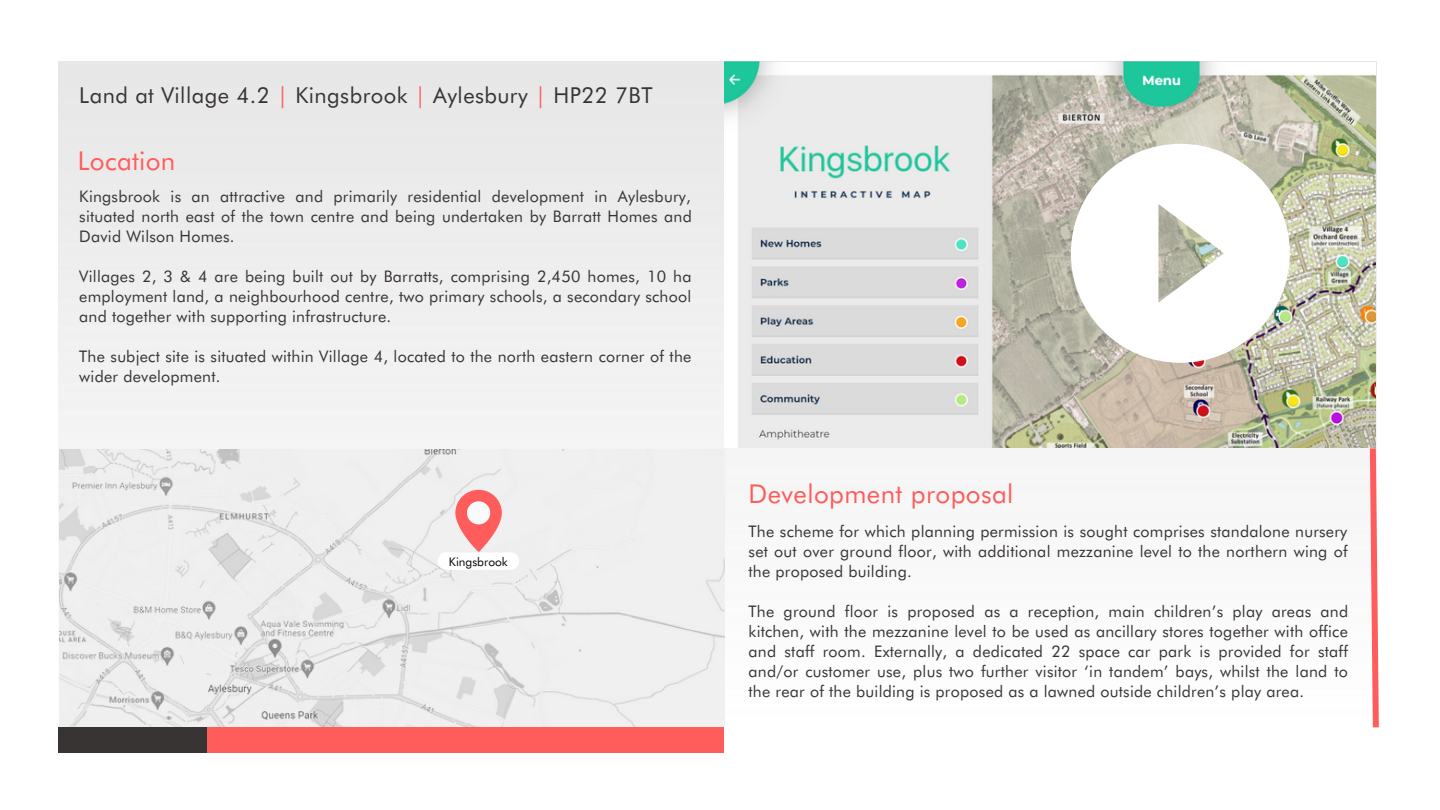
<style>
.page{position:relative;width:1440px;height:810px;background:#fff}
.page>*{position:absolute;margin:0;border:0;box-sizing:border-box;transform-origin:0 0}
.t1{font:26px "Futura BT";letter-spacing:.015em;color:#ff5c5c}
.t2{font:22px "Futura BT";letter-spacing:.02em;color:#393434}
.t3{font:16px/20px "Futura BT";letter-spacing:.015em;color:#393434;text-align:justify}
.t4{font:12px "Futura BT";color:#000}
.s1{color:#ff5c5c}
</style>
<div class="page">
<img style="left:58px;top:62px;width:1319px;height:665px">
<img style="left:724px;top:62px;width:651px;height:385px">
<div style="left:206px;top:727px;width:518px;height:26px;background:#ff5c5c"></div>
<div style="left:58px;top:727px;width:148px;height:26px;background:#393434"></div>
<img style="left:60px;top:449px;width:664px;height:278px">
<svg style="left:1367px;top:442px;width:12px;height:286px"></svg>
<svg style="left:455px;top:490px;width:47px;height:61px"></svg>
<div style="left:438px;top:552px;width:81px;height:18px;background:#fff;border-radius:9px"></div>
<svg style="left:1071px;top:144px;width:219px;height:219px"></svg>
<p class="t2" style="left:79px;top:79px;width:575px">Land at Village 4.2 <span class="s1">|</span> Kingsbrook <span class="s1">|</span> Aylesbury <span class="s1">|</span> HP22 7BT</p>
<p class="t1" style="left:78px;top:141px;width:99px">Location</p>
<p class="t3" style="left:79px;top:186px;width:614px">Kingsbrook is an attractive and primarily residential development in Aylesbury, situated north east of the town centre and being undertaken by Barratt Homes and David Wilson Homes.</p>
<p class="t3" style="left:79px;top:266px;width:614px">Villages 2, 3 &amp; 4 are being built out by Barratts, comprising 2,450 homes, 10 ha employment land, a neighbourhood centre, two primary schools, a secondary school and together with supporting infrastructure.</p>
<p class="t3" style="left:79px;top:346px;width:614px">The subject site is situated within Village 4, located to the north eastern corner of the wider development.</p>
<p class="t4" style="left:449px;top:552px;width:60px">Kingsbrook</p>
<p class="t1" style="left:749px;top:474px;width:266px">Development proposal</p>
<p class="t3" style="left:749px;top:521px;width:601px">The scheme for which planning permission is sought comprises standalone nursery set out over ground floor, with additional mezzanine level to the northern wing of the proposed building.</p>
<p class="t3" style="left:749px;top:601px;width:601px">The ground floor is proposed as a reception, main children’s play areas and kitchen, with the mezzanine level to be used as ancillary stores together with office and staff room. Externally, a dedicated 22 space car park is provided for staff and/or customer use, plus two further visitor ‘in tandem’ bays, whilst the land to the rear of the building is proposed as a lawned outside children’s play area.</p>
</div>
